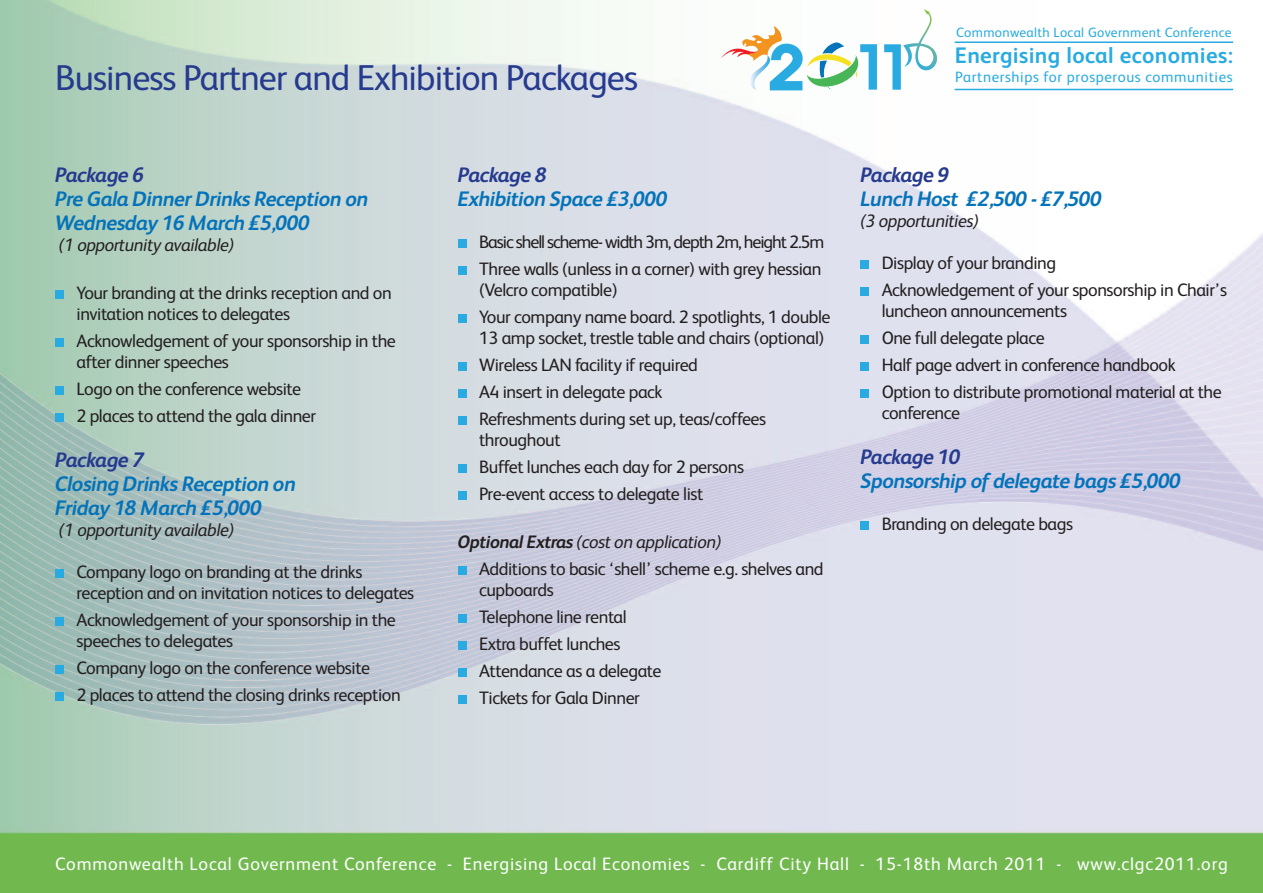
<style>
.page{position:relative;width:1263px;height:893px;background:#fff}
.page>*{position:absolute;margin:0;border:0;box-sizing:border-box;transform-origin:0 0}
.t1{font:36px "FS Albert";letter-spacing:-.025em;color:#263a8e}
.t2{font:700 22.5px "FS Albert";letter-spacing:.015em;color:#29abe2}
.t3{font:italic 700 21px/24px "FS Albert";letter-spacing:-.025em;color:#0473b9}
.t4{font:italic 700 21px "FS Albert";letter-spacing:-.025em;color:#263a8e}
.t5{font:18px/27px "FS Albert";letter-spacing:-.025em;color:#231f20}
.t6{font:18px "FS Albert";letter-spacing:.045em;color:#fff}
.t7{font:italic 18px "FS Albert";letter-spacing:-.025em;color:#231f20}
.t8{font:15px "FS Albert";letter-spacing:.04em;color:#29abe2}
.t9{font:13.5px "FS Albert";letter-spacing:.025em;color:#29abe2}
.s1{font-weight:700;font-style:italic}
.s2{font-style:italic}
</style>
<div class="page">
<img style="left:0;top:0;width:1263px;height:893px">
<svg style="left:884px;top:9px;width:53px;height:81px"></svg>
<svg style="left:721px;top:26px;width:156px;height:66px"></svg>
<hr style="left:955px;top:41px;width:278px;height:2px;background:#29abe2">
<hr style="left:955px;top:89px;width:278px;height:1px;background:#29abe2">
<div style="left:860px;top:521px;width:9px;height:9px;background:#29abe2"></div>
<div style="left:860px;top:389px;width:9px;height:9px;background:#29abe2"></div>
<div style="left:860px;top:362px;width:9px;height:9px;background:#29abe2"></div>
<div style="left:860px;top:335px;width:9px;height:9px;background:#29abe2"></div>
<div style="left:860px;top:287px;width:9px;height:9px;background:#29abe2"></div>
<div style="left:860px;top:260px;width:9px;height:9px;background:#29abe2"></div>
<div style="left:458px;top:695px;width:8px;height:9px;background:#29abe2"></div>
<div style="left:458px;top:668px;width:8px;height:9px;background:#29abe2"></div>
<div style="left:458px;top:641px;width:8px;height:9px;background:#29abe2"></div>
<div style="left:458px;top:614px;width:8px;height:9px;background:#29abe2"></div>
<div style="left:458px;top:566px;width:8px;height:9px;background:#29abe2"></div>
<div style="left:458px;top:491px;width:8px;height:9px;background:#29abe2"></div>
<div style="left:458px;top:464px;width:8px;height:9px;background:#29abe2"></div>
<div style="left:458px;top:416px;width:8px;height:9px;background:#29abe2"></div>
<div style="left:458px;top:389px;width:8px;height:9px;background:#29abe2"></div>
<div style="left:458px;top:362px;width:8px;height:9px;background:#29abe2"></div>
<div style="left:458px;top:314px;width:8px;height:9px;background:#29abe2"></div>
<div style="left:458px;top:266px;width:8px;height:9px;background:#29abe2"></div>
<div style="left:458px;top:239px;width:8px;height:9px;background:#29abe2"></div>
<div style="left:55px;top:692px;width:9px;height:9px;background:#29abe2"></div>
<div style="left:55px;top:665px;width:9px;height:9px;background:#29abe2"></div>
<div style="left:55px;top:617px;width:9px;height:9px;background:#29abe2"></div>
<div style="left:55px;top:569px;width:9px;height:9px;background:#29abe2"></div>
<div style="left:55px;top:413px;width:9px;height:9px;background:#29abe2"></div>
<div style="left:55px;top:386px;width:9px;height:9px;background:#29abe2"></div>
<div style="left:55px;top:338px;width:9px;height:9px;background:#29abe2"></div>
<div style="left:55px;top:290px;width:9px;height:9px;background:#29abe2"></div>
<h1 class="t1" style="left:55px;top:65px;width:584px">Business Partner and Exhibition Packages</h1>
<p class="t4" style="left:55px;top:167px;width:90px">Package 6</p>
<p class="t3" style="left:55px;top:189px;width:314px">Pre Gala Dinner Drinks Reception on<br>Wednesday 16 March £5,000</p>
<p class="t7" style="left:59px;top:239px;width:177px">(1 opportunity available)</p>
<p class="t5" style="left:77px;top:284px;width:317px;line-height:21px">Your branding at the drinks reception and on invitation notices to delegates</p>
<p class="t5" style="left:77px;top:332px;width:321px;line-height:21px">Acknowledgement of your sponsorship in the after dinner speeches</p>
<p class="t5" style="left:77px;top:377px;width:241px">Logo on the conference website<br>2 places to attend the gala dinner</p>
<p class="t4" style="left:55px;top:452px;width:90px">Package 7</p>
<p class="t3" style="left:55px;top:474px;width:242px">Closing Drinks Reception on<br>Friday 18 March £5,000</p>
<p class="t7" style="left:59px;top:524px;width:177px">(1 opportunity available)</p>
<p class="t5" style="left:77px;top:563px;width:339px;line-height:21px">Company logo on branding at the drinks reception and on invitation notices to delegates</p>
<p class="t5" style="left:77px;top:611px;width:321px;line-height:21px">Acknowledgement of your sponsorship in the speeches to delegates</p>
<p class="t5" style="left:77px;top:656px;width:326px">Company logo on the conference website<br>2 places to attend the closing drinks reception</p>
<p class="t4" style="left:458px;top:167px;width:90px">Package 8</p>
<p class="t3" style="left:458px;top:189px;width:211px">Exhibition Space £3,000</p>
<p class="t5" style="left:479px;top:230px;width:347px">Basic shell scheme- width 3m, depth 2m, height 2.5m<br>Three walls (unless in a corner) with grey hessian</p>
<p class="t5" style="left:479px;top:278px;width:353px">(Velcro compatible)<br>Your company name board. 2 spotlights, 1 double</p>
<p class="t5" style="left:479px;top:326px;width:347px">13 amp socket, trestle table and chairs (optional)<br>Wireless LAN facility if required<br>A4 insert in delegate pack<br>Refreshments during set up, teas/coffees</p>
<p class="t5" style="left:479px;top:428px;width:266px">throughout<br>Buffet lunches each day for 2 persons<br>Pre-event access to delegate list</p>
<p class="t5" style="left:479px;top:530px;width:346px;text-indent:-21px"><span class="s1">Optional Extras</span> <span class="s2">(cost on application)<br></span>Additions to basic ‘shell’ scheme e.g. shelves and</p>
<p class="t5" style="left:479px;top:578px;width:184px">cupboards<br>Telephone line rental<br>Extra buffet lunches<br>Attendance as a delegate<br>Tickets for Gala Dinner</p>
<p class="t9" style="left:956px;top:28px;width:277px">Commonwealth Local Government Conference</p>
<p class="t8" style="left:955px;top:72px;width:279px">Partnerships for prosperous communities</p>
<p class="t2" style="left:955px;top:48px;width:280px">Energising local economies:</p>
<p class="t4" style="left:860px;top:167px;width:90px">Package 9</p>
<p class="t3" style="left:860px;top:189px;width:243px">Lunch Host £2,500 - £7,500</p>
<p class="t7" style="left:860px;top:215px;width:120px">(3 opportunities)</p>
<p class="t5" style="left:882px;top:251px;width:347px">Display of your branding<br>Acknowledgement of your sponsorship in Chair’s</p>
<p class="t5" style="left:882px;top:299px;width:342px">luncheon announcements<br>One full delegate place<br>Half page advert in conference handbook Option to distribute promotional material at the</p>
<p class="t5" style="left:882px;top:401px;width:80px">conference</p>
<p class="t4" style="left:860px;top:449px;width:102px">Package 10</p>
<p class="t3" style="left:860px;top:471px;width:322px">Sponsorship of delegate bags £5,000</p>
<p class="t5" style="left:882px;top:512px;width:193px">Branding on delegate bags</p>
<p class="t6" style="left:55px;top:857px;width:1174px">Commonwealth Local Government Conference - Energising Local Economies - Cardiff City Hall - 15-18th March 2011 - www.clgc2011.org</p>
</div>
